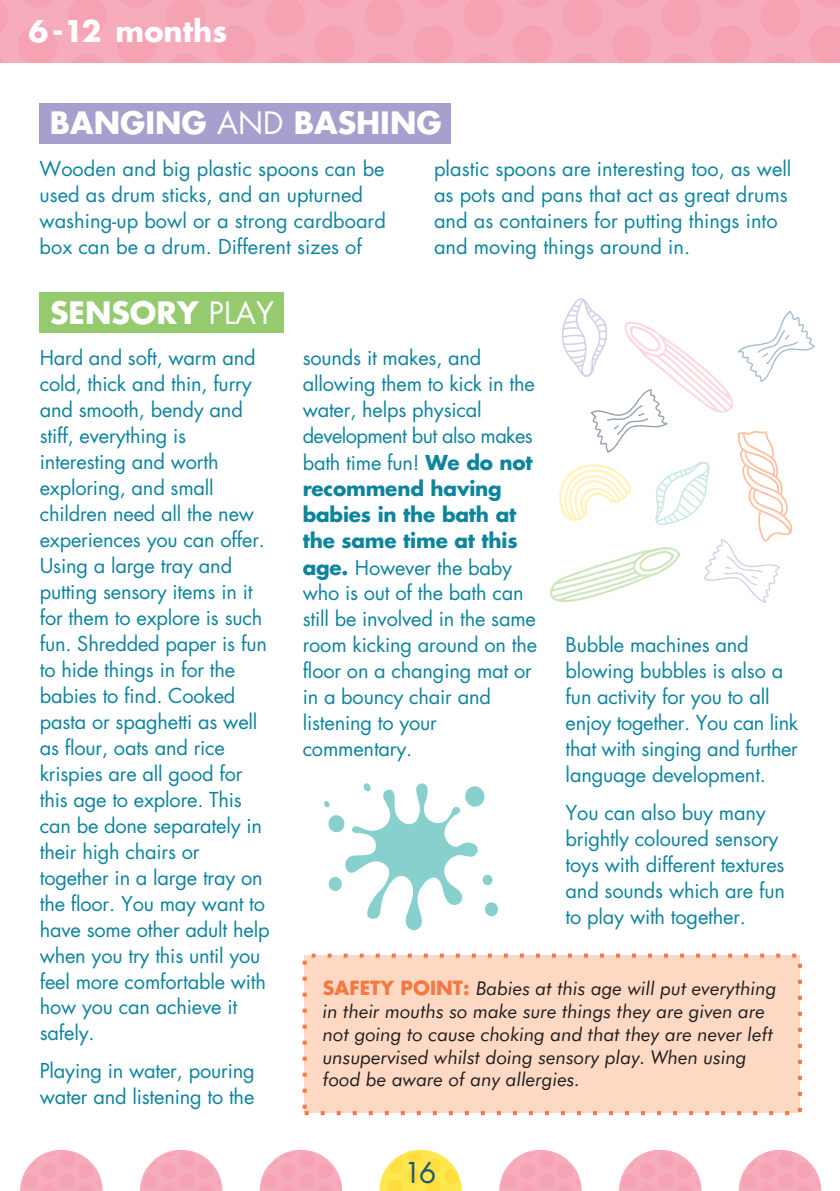
<style>
.page{position:relative;width:840px;height:1191px;background:#fff}
.page>*{position:absolute;margin:0;border:0;box-sizing:border-box;transform-origin:0 0}
.t1{font:700 30px "Futura Std";color:#fff}
.t2{font:700 29px "Futura Std";color:#fff}
.t3{font:28px "Futura Std";color:#21566e}
.t4{font:20px/26px "Futura Std";letter-spacing:-.01em;color:#0d849d}
.t5{font:italic 19px/23px "Futura";color:#221f1f}
.s1{font-weight:400}
.s2{font-weight:700}
.s3{font-family:"Futura Std";font-weight:700;font-style:normal;color:#f37943}
</style>
<div class="page">
<div style="left:0;top:0;width:839px;height:62px;background:#f6acbb"></div>
<svg style="left:140px;top:1149px;width:82px;height:42px"></svg>
<svg style="left:259px;top:1149px;width:83px;height:42px"></svg>
<svg style="left:499px;top:1149px;width:82px;height:42px"></svg>
<svg style="left:619px;top:1149px;width:82px;height:42px"></svg>
<svg style="left:738px;top:1149px;width:82px;height:42px"></svg>
<svg style="left:20px;top:1149px;width:83px;height:42px"></svg>
<svg style="left:379px;top:1149px;width:82px;height:42px"></svg>
<div style="left:40px;top:103px;width:177px;height:40px;background:#a5a0ce"></div>
<div style="left:217px;top:103px;width:66px;height:40px;background:#a5a0ce"></div>
<div style="left:283px;top:103px;width:158px;height:40px;background:#a5a0ce"></div>
<div style="left:441px;top:103px;width:9px;height:40px;background:#a5a0ce"></div>
<div style="left:40px;top:292px;width:169px;height:40px;background:#95cb6e"></div>
<div style="left:209px;top:292px;width:65px;height:40px;background:#95cb6e"></div>
<div style="left:274px;top:292px;width:9px;height:40px;background:#95cb6e"></div>
<div style="left:304px;top:955px;width:495px;height:158px;background:#fdd9c4"></div>
<div style="left:302px;top:953px;width:499px;height:162px;border:4px dashed #f37943"></div>
<svg style="left:324px;top:783px;width:174px;height:148px"></svg>
<svg style="left:550px;top:298px;width:264px;height:305px"></svg>
<h2 class="t2" style="left:28px;top:18px;width:200px">6 -12 months</h2>
<h1 class="t1" style="left:50px;top:109px;width:393px">BANGING <span class="s1">AND</span> BASHING</h1>
<p class="t4" style="left:40px;top:157px;width:347px">Wooden and big plastic spoons can be used as drum sticks, and an upturned washing-up bowl or a strong cardboard box can be a drum. Different sizes of</p>
<p class="t4" style="left:434px;top:157px;width:359px">plastic spoons are interesting too, as well as pots and pans that act as great drums and as containers for putting things into and moving things around in.</p>
<h1 class="t1" style="left:50px;top:298px;width:225px">SENSORY <span class="s1">PLAY</span></h1>
<p class="t4" style="left:40px;top:346px;width:231px">Hard and soft, warm and cold, thick and thin, furry and smooth, bendy and stiff, everything is interesting and worth exploring, and small children need all the new experiences you can offer.<br>Using a large tray and putting sensory items in it for them to explore is such fun. Shredded paper is fun to hide things in for the babies to find. Cooked pasta or spaghetti as well as flour, oats and rice krispies are all good for this age to explore. This can be done separately in their high chairs or together in a large tray on the floor. You may want to have some other adult help when you try this until you feel more comfortable with how you can achieve it safely.</p>
<p class="t4" style="left:40px;top:1059px;width:216px">Playing in water, pouring water and listening to the</p>
<p class="t4" style="left:302px;top:346px;width:236px">sounds it makes, and allowing them to kick in the water, helps physical development but also makes bath time fun! <span class="s2">We do not recommend having babies in the bath at the same time at this age.</span> However the baby who is out of the bath can still be involved in the same room kicking around on the floor on a changing mat or in a bouncy chair and listening to your commentary.</p>
<p class="t4" style="left:565px;top:633px;width:234px">Bubble machines and blowing bubbles is also a fun activity for you to all enjoy together. You can link that with singing and further language development.</p>
<p class="t4" style="left:565px;top:801px;width:221px">You can also buy many brightly coloured sensory toys with different textures and sounds which are fun to play with together.</p>
<p class="t5" style="left:323px;top:978px;width:455px"><span class="s3">SAFETY POINT:</span> Babies at this age will put everything in their mouths so make sure things they are given are not going to cause choking and that they are never left unsupervised whilst doing sensory play. When using food be aware of any allergies.</p>
<h3 class="t3" style="left:404px;top:1159px;width:34px">16</h3>
</div>
